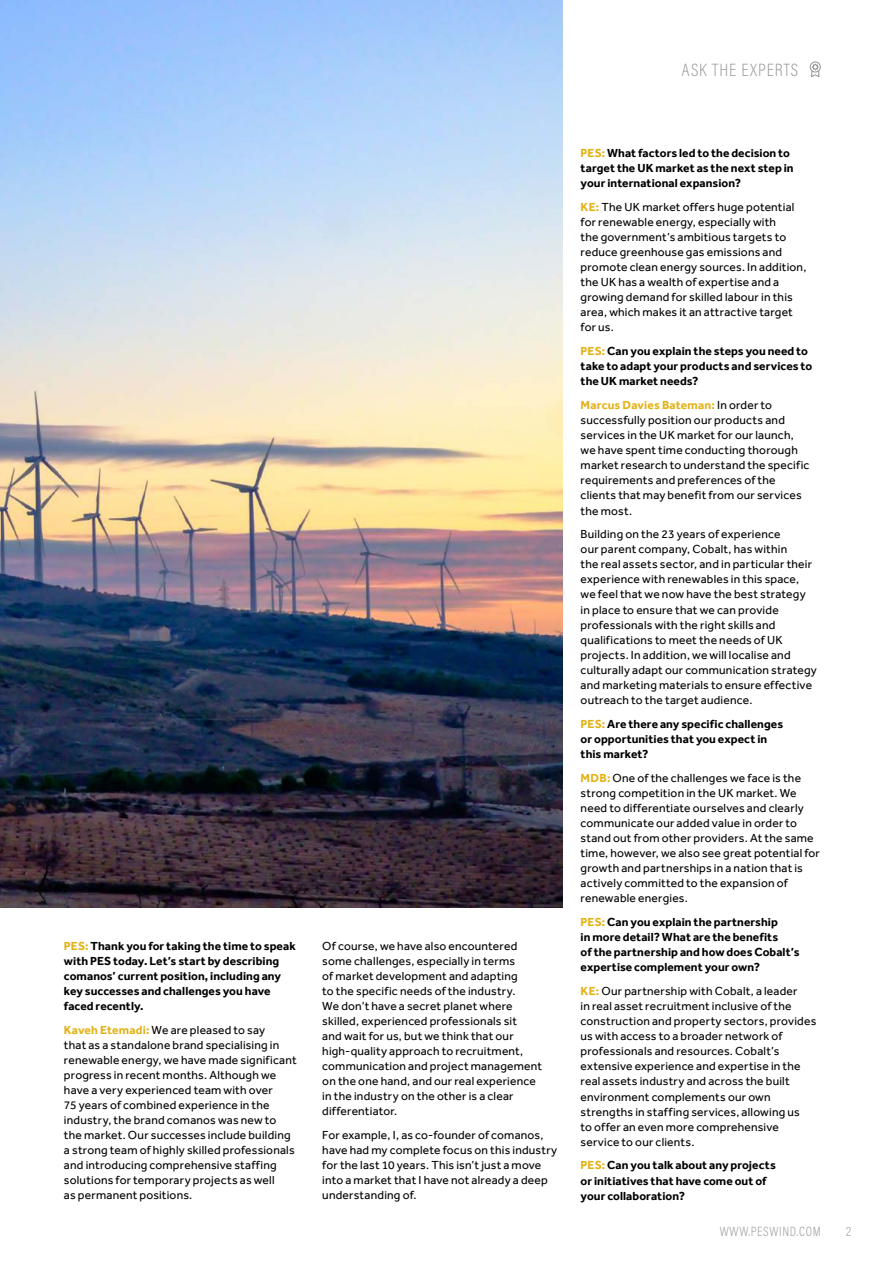
<style>
.page{position:relative;width:893px;height:1263px;background:#fff}
.page>*{position:absolute;margin:0;border:0;box-sizing:border-box;transform-origin:0 0}
.t1{font:200 18px "Acumin Pro Cond";letter-spacing:.055em;color:#939598}
.t2{font:200 13.5px "Acumin Pro Cond";letter-spacing:.05em;color:#939598}
.t3{font:12px/15.1px "Effra";letter-spacing:.015em;color:#000}
.t4{font:700 12px/15.1px "Effra";letter-spacing:.005em;color:#000}
.s1{color:#e3b114}
.s2{font-weight:700;color:#e3b114}
</style>
<div class="page">
<img style="left:0;top:0;width:562px;height:908px">
<div style="left:810px;top:62px;width:11px;height:10px;border:1px solid #939598;border-radius:50%"></div>
<svg style="left:811px;top:63px;width:9px;height:14px"></svg>
<h1 class="t1" style="left:682px;top:58px;width:118px">ASK THE EXPERTS</h1>
<p class="t4" style="left:64px;top:938px;width:233px"><span class="s1">PES:</span> Thank you for taking the time to speak with PES today. Let’s start by describing comanos’ current position, including any key successes and challenges you have faced recently.</p>
<p class="t3" style="left:64px;top:1022px;width:234px"><span class="s2">Kaveh Etemadi:</span> We are pleased to say<br>that as a standalone brand specialising in renewable energy, we have made significant progress in recent months. Although we have a very experienced team with over<br>75 years of combined experience in the industry, the brand comanos was new to the market. Our successes include building a strong team of highly skilled professionals and introducing comprehensive staffing solutions for temporary projects as well<br>as permanent positions.</p>
<p class="t3" style="left:322px;top:939px;width:221px">Of course, we have also encountered some challenges, especially in terms<br>of market development and adapting<br>to the specific needs of the industry.<br>We don’t have a secret planet where skilled, experienced professionals sit<br>and wait for us, but we think that our high-quality approach to recruitment, communication and project management on the one hand, and our real experience in the industry on the other is a clear differentiator.</p>
<p class="t3" style="left:322px;top:1127px;width:236px">For example, I, as co-founder of comanos, have had my complete focus on this industry for the last 10 years. This isn’t just a move into a market that I have not already a deep understanding of.</p>
<p class="t4" style="left:581px;top:145px;width:215px"><span class="s1">PES:</span> What factors led to the decision to target the UK market as the next step in your international expansion?</p>
<p class="t3" style="left:581px;top:199px;width:227px"><span class="s2">KE:</span> The UK market offers huge potential for renewable energy, especially with<br>the government’s ambitious targets to reduce greenhouse gas emissions and promote clean energy sources. In addition, the UK has a wealth of expertise and a growing demand for skilled labour in this area, which makes it an attractive target for us.</p>
<p class="t4" style="left:581px;top:343px;width:233px"><span class="s1">PES:</span> Can you explain the steps you need to take to adapt your products and services to the UK market needs?</p>
<p class="t3" style="left:581px;top:397px;width:230px"><span class="s2">Marcus Davies Bateman:</span> In order to successfully position our products and services in the UK market for our launch, we have spent time conducting thorough market research to understand the specific requirements and preferences of the clients that may benefit from our services the most.</p>
<p class="t3" style="left:581px;top:526px;width:238px">Building on the 23 years of experience<br>our parent company, Cobalt, has within<br>the real assets sector, and in particular their experience with renewables in this space, we feel that we now have the best strategy in place to ensure that we can provide professionals with the right skills and qualifications to meet the needs of UK projects. In addition, we will localise and culturally adapt our communication strategy and marketing materials to ensure effective outreach to the target audience.</p>
<p class="t4" style="left:581px;top:716px;width:204px"><span class="s1">PES:</span> Are there any specific challenges or opportunities that you expect in this market?</p>
<p class="t3" style="left:581px;top:770px;width:241px"><span class="s2">MDB:</span> One of the challenges we face is the strong competition in the UK market. We need to differentiate ourselves and clearly communicate our added value in order to stand out from other providers. At the same time, however, we also see great potential for growth and partnerships in a nation that is actively committed to the expansion of renewable energies.</p>
<p class="t4" style="left:581px;top:914px;width:220px"><span class="s1">PES:</span> Can you explain the partnership<br>in more detail? What are the benefits<br>of the partnership and how does Cobalt’s expertise complement your own?</p>
<p class="t3" style="left:581px;top:983px;width:237px"><span class="s2">KE:</span> Our partnership with Cobalt, a leader<br>in real asset recruitment inclusive of the construction and property sectors, provides us with access to a broader network of professionals and resources. Cobalt’s extensive experience and expertise in the real assets industry and across the built environment complements our own strengths in staffing services, allowing us<br>to offer an even more comprehensive service to our clients.</p>
<p class="t4" style="left:581px;top:1158px;width:197px"><span class="s1">PES:</span> Can you talk about any projects or initiatives that have come out of your collaboration?</p>
<p class="t2" style="left:720px;top:1223px;width:102px">WWW.PESWIND.COM</p>
<p class="t2" style="left:846px;top:1223px;width:7px">2</p>
</div>
